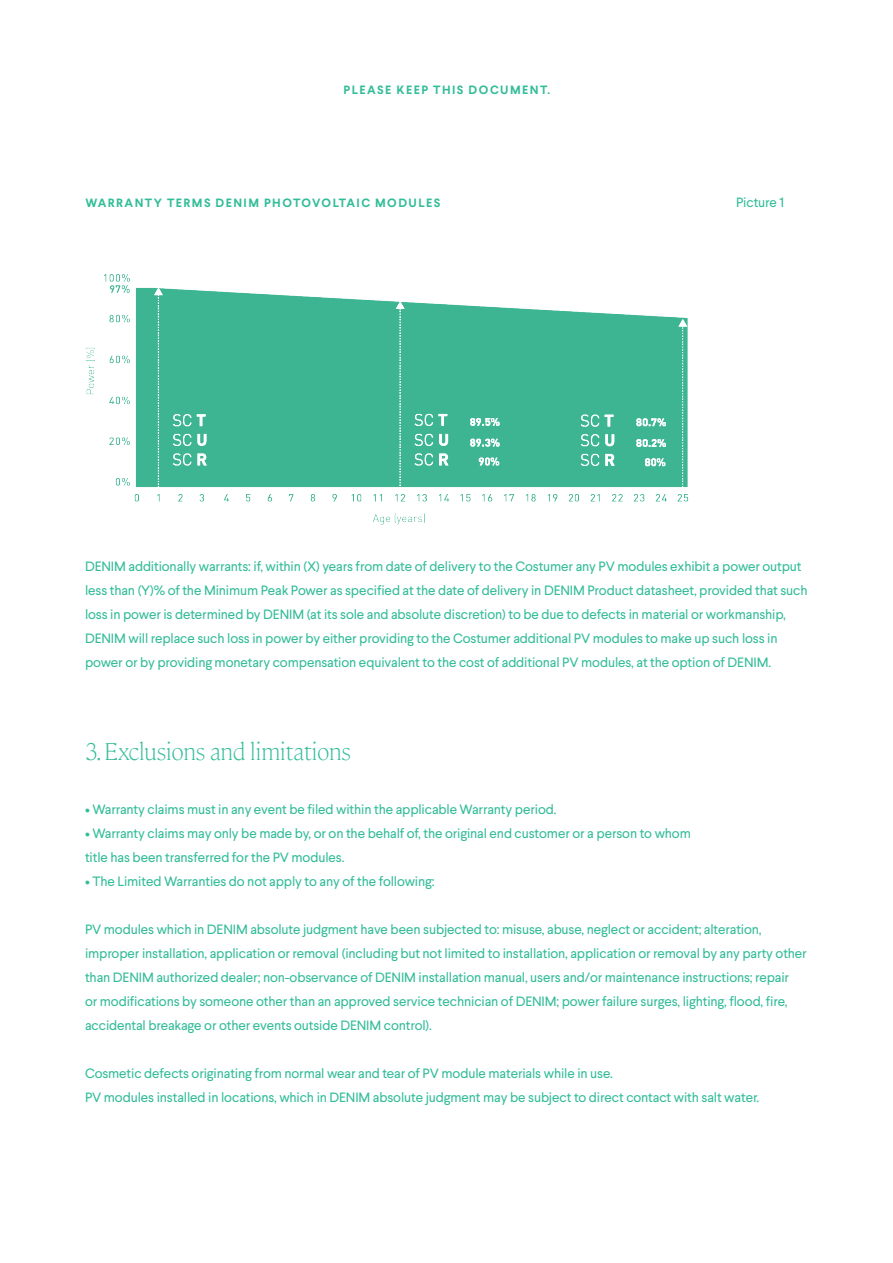
<style>
.page{position:relative;width:893px;height:1263px;background:#fff}
.page>*{position:absolute;margin:0;border:0;box-sizing:border-box;transform-origin:0 0}
.t1{font:200 24px "Cambon";letter-spacing:-.03em;color:#32bc98}
.t2{font:13.5px/24px "Larsseit";letter-spacing:-.01em;color:#32bc98}
.t3{font:700 12px "Larsseit";letter-spacing:.12em;color:#32bc98}
</style>
<div class="page">
<img style="left:85px;top:274px;width:604px;height:251px">
<p class="t3" style="left:344px;top:82px;width:208px">PLEASE KEEP THIS DOCUMENT.</p>
<p class="t3" style="left:86px;top:195px;width:356px">WARRANTY TERMS DENIM PHOTOVOLTAIC MODULES</p>
<p class="t2" style="left:736px;top:191px;width:49px">Picture 1</p>
<p class="t2" style="left:85px;top:554px;width:724px">DENIM additionally warrants: if, within (X) years from date of delivery to the Costumer any PV modules exhibit a power output less than (Y)% of the Minimum Peak Power as specified at the date of delivery in DENIM Product datasheet, provided that such loss in power is determined by DENIM (at its sole and absolute discretion) to be due to defects in material or workmanship, DENIM will replace such loss in power by either providing to the Costumer additional PV modules to make up such loss in power or by providing monetary compensation equivalent to the cost of additional PV modules, at the option of DENIM.</p>
<p class="t1" style="left:85px;top:734px;width:268px">3. Exclusions and limitations</p>
<p class="t2" style="left:85px;top:797px;width:473px">• Warranty claims must in any event be filed within the applicable Warranty period.</p>
<p class="t2" style="left:85px;top:821px;width:607px">• Warranty claims may only be made by, or on the behalf of, the original end customer or a person to whom title has been transferred for the PV modules.</p>
<p class="t2" style="left:85px;top:869px;width:351px">• The Limited Warranties do not apply to any of the following:</p>
<p class="t2" style="left:85px;top:917px;width:723px">PV modules which in DENIM absolute judgment have been subjected to: misuse, abuse, neglect or accident; alteration, improper installation, application or removal (including but not limited to installation, application or removal by any party other than DENIM authorized dealer; non-observance of DENIM installation manual, users and/or maintenance instructions; repair<br>or modifications by someone other than an approved service technician of DENIM; power failure surges, lighting, flood, fire, accidental breakage or other events outside DENIM control).</p>
<p class="t2" style="left:85px;top:1061px;width:529px">Cosmetic defects originating from normal wear and tear of PV module materials while in use.</p>
<p class="t2" style="left:85px;top:1085px;width:676px">PV modules installed in locations, which in DENIM absolute judgment may be subject to direct contact with salt water.</p>
</div>
